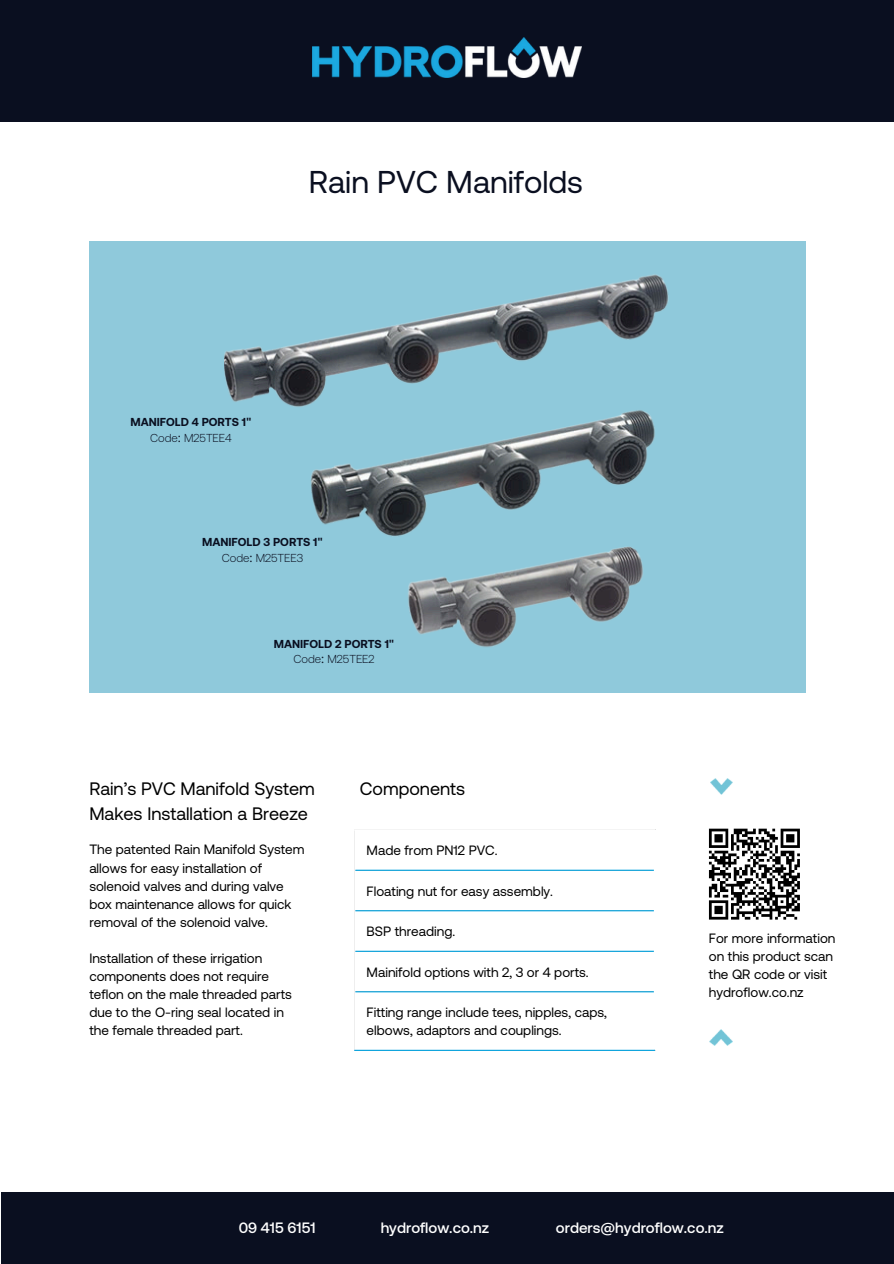
<style>
.page{position:relative;width:894px;height:1264px;background:#fff}
.page>*{position:absolute;margin:0;border:0;box-sizing:border-box;transform-origin:0 0}
.t1{font:31.5px "Aeonik";color:#0a0f20}
.t2{font:18px/24.8px "Aeonik";color:#000}
.t3{font:500 15px "Aeonik";color:#fff}
.t4{font:13.5px/18px "Aeonik";color:#000}
.t5{font:700 11.55px/15.8px "Aeonik TRIAL";color:#0a0f20;text-align:center}
.s1{font-family:"Noto Sans"}
.s2{font-weight:300}
.s3{font-family:"Noto Sans";font-weight:400}
</style>
<div class="page">
<div style="left:1px;top:1192px;width:892px;height:71px;background:#0a0f20"></div>
<hr style="left:355px;top:869px;width:298px;height:1px;background:#00a3e0">
<hr style="left:355px;top:910px;width:298px;height:1px;background:#00a3e0">
<hr style="left:355px;top:950px;width:298px;height:1px;background:#00a3e0">
<hr style="left:355px;top:991px;width:298px;height:1px;background:#00a3e0">
<hr style="left:354px;top:1049px;width:300px;height:1px;background:#00a3e0">
<svg style="left:708px;top:828px;width:92px;height:92px"></svg>
<div style="left:89px;top:241px;width:716px;height:451px;background:#8fc9db"></div>
<div style="left:0;top:0;width:893px;height:122px;background:#0a0f20"></div>
<img style="left:312px;top:38px;width:269px;height:39px">
<img style="left:710px;top:778px;width:22px;height:17px">
<img style="left:709px;top:1029px;width:23px;height:16px">
<img style="left:224px;top:274px;width:445px;height:373px">
<p class="t1" style="left:309px;top:163px;width:275px">Rain PVC Manifolds</p>
<p class="t5" style="left:130px;top:414px;width:123px">MANIFOLD 4 PORTS 1<span class="s1">"<br></span><span class="s2">Code</span><span class="s3">:</span> <span class="s2">M25TEE4</span></p>
<p class="t5" style="left:202px;top:534px;width:122px">MANIFOLD 3 PORTS 1<span class="s1">"<br></span><span class="s2">Code</span><span class="s3">:</span> <span class="s2">M25TEE3</span></p>
<p class="t5" style="left:274px;top:635px;width:122px">MANIFOLD 2 PORTS 1<span class="s1">"<br></span><span class="s2">Code</span><span class="s3">:</span> <span class="s2">M25TEE2</span></p>
<p class="t2" style="left:89px;top:776px;width:227px">Rain’s PVC Manifold System<br>Makes Installation a Breeze</p>
<h4 class="t4" style="left:89px;top:840px;width:217px">The patented Rain Manifold System allows for easy installation of solenoid valves and during valve box maintenance allows for quick removal of the solenoid valve.</h4>
<p class="t4" style="left:89px;top:948px;width:204px">Installation of these irrigation components does not require teflon on the male threaded parts due to the O-ring seal located in the female threaded part.</p>
<p class="t2" style="left:360px;top:776px;width:107px">Components</p>
<p class="t4" style="left:366px;top:841px;width:132px">Made from PN12 PVC.</p>
<h1 class="t4" style="left:366px;top:881px;width:188px">Floating nut for easy assembly.</h1>
<p class="t4" style="left:366px;top:922px;width:90px">BSP threading.</p>
<h2 class="t4" style="left:366px;top:962px;width:223px">Mainifold options with 2, 3 or 4 ports.</h2>
<h4 class="t4" style="left:366px;top:1003px;width:242px">Fitting range include tees, nipples, caps, elbows, adaptors and couplings.</h4>
<p class="t4" style="left:708px;top:929px;width:128px">For more information on this product scan the QR code or visit hydroflow.co.nz</p>
<p class="t3" style="left:238px;top:1219px;width:78px">09 415 6151</p>
<p class="t3" style="left:380px;top:1219px;width:110px">hydroflow.co.nz</p>
<p class="t3" style="left:555px;top:1219px;width:169px">orders@hydroflow.co.nz</p>
</div>
